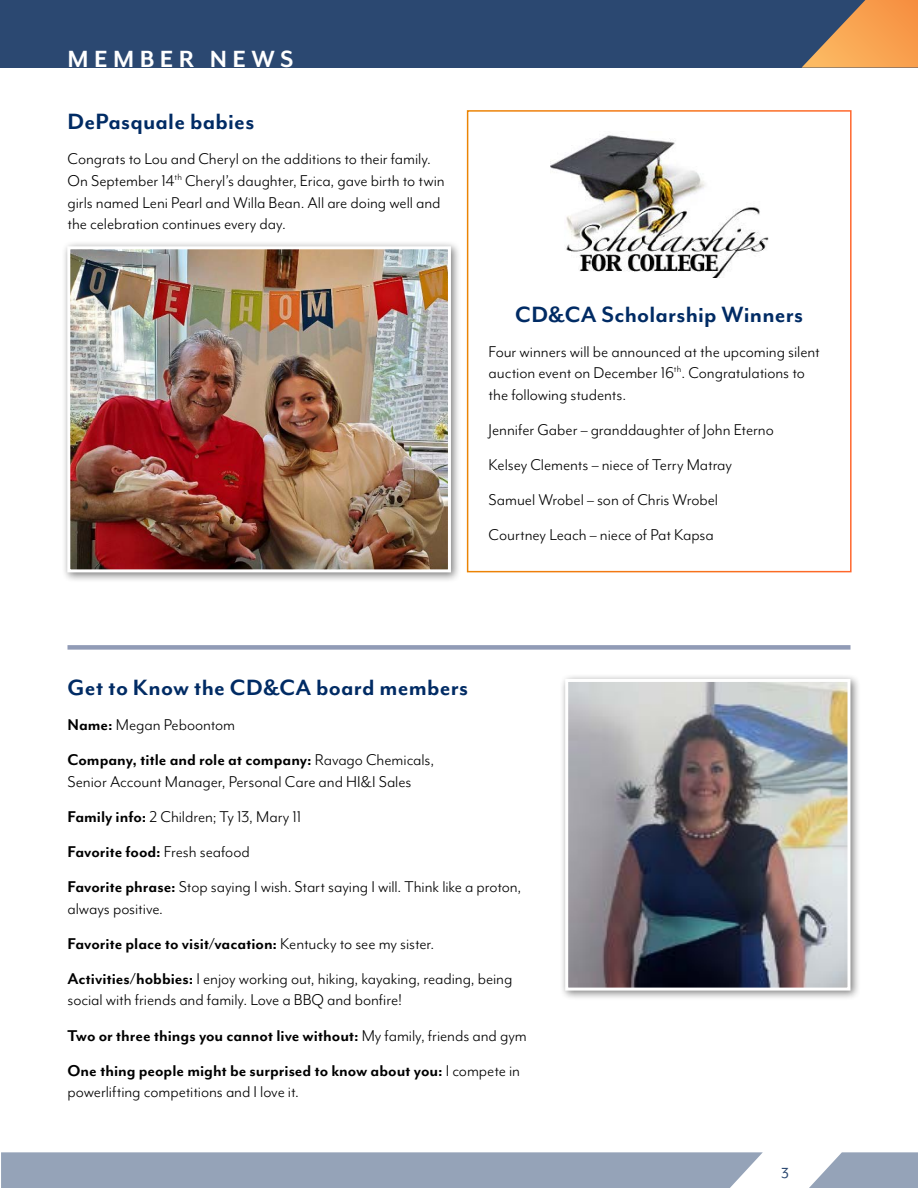
<style>
.page{position:relative;width:918px;height:1188px;background:#fff}
.page>*{position:absolute;margin:0;border:0;box-sizing:border-box;transform-origin:0 0}
.t1{font:700 27px "Mr Eaves Mod OT";letter-spacing:.2em;color:#fff}
.t2{font:700 25.5px "Mr Eaves Mod OT";letter-spacing:.01em;color:#002b64}
.t3{font:18px/35.1px "Mr Eaves Mod OT";letter-spacing:-.005em;color:#000}
.t4{font:700 18px/35.1px "Mr Eaves Mod OT";color:#000}
.t5{font:16.5px "Mr Eaves San OT";color:#2b4871}
.s1{font-weight:400}
.s2{font-weight:700}
</style>
<div class="page">
<div style="left:0;top:0;width:918px;height:68px;background:#2b4871"></div>
<svg style="left:802px;top:0;width:116px;height:68px"></svg>
<svg style="left:809px;top:1152px;width:109px;height:36px"></svg>
<div style="left:1px;top:1152px;width:762px;height:36px;background:#95a3b8"></div>
<div style="left:68px;top:645px;width:782px;height:5px;background:#919bb6"></div>
<img style="left:550px;top:135px;width:218px;height:142px">
<div style="left:467px;top:110px;width:385px;height:462px;border:2px solid #fff"></div>
<div style="left:61px;top:240px;width:400px;height:343px;background:#000;opacity:.5"></div>
<img style="left:71px;top:250px;width:376px;height:318px">
<div style="left:67px;top:246px;width:384px;height:326px;border:3px solid #fff"></div>
<div style="left:559px;top:673px;width:302px;height:328px;background:#000;opacity:.5"></div>
<img style="left:569px;top:683px;width:277px;height:304px">
<div style="left:565px;top:679px;width:285px;height:312px;border:3px solid #fff"></div>
<h1 class="t1" style="left:68px;top:44px;width:228px">MEMBER NEWS</h1>
<h2 class="t2" style="left:68px;top:108px;width:188px">DePasquale babies</h2>
<p class="t3" style="left:68px;top:148px;width:379px;line-height:21.6px">Congrats to Lou and Cheryl on the additions to their family.<br>On September 14<sup>th</sup> Cheryl’s daughter, Erica, gave birth to twin girls named Leni Pearl and Willa Bean. All are doing well and the celebration continues every day.</p>
<h2 class="t2" style="left:515px;top:300px;width:289px">CD&amp;CA Scholarship Winners</h2>
<p class="t3" style="left:489px;top:341px;width:333px;line-height:21.6px">Four winners will be announced at the upcoming silent auction event on December 16<sup>th</sup>. Congratulations to the following students.</p>
<p class="t3" style="left:489px;top:412px;width:287px">Jennifer Gaber – granddaughter of John Eterno Kelsey Clements – niece of Terry Matray Samuel Wrobel – son of Chris Wrobel Courtney Leach – niece of Pat Kapsa</p>
<h2 class="t2" style="left:68px;top:674px;width:402px">Get to Know the CD&amp;CA board members</h2>
<p class="t4" style="left:68px;top:707px;width:368px">Name: <span class="s1">Megan Peboontom<br></span>Company, title and role at company: <span class="s1">Ravago Chemicals,</span></p>
<p class="t3" style="left:68px;top:764px;width:455px">Senior Account Manager, Personal Care and HI&amp;I Sales<br><span class="s2">Family info:</span> 2 Children; Ty 13, Mary 11<br><span class="s2">Favorite food:</span> Fresh seafood<br><span class="s2">Favorite phrase:</span> Stop saying I wish. Start saying I will. Think like a proton,</p>
<p class="t3" style="left:68px;top:891px;width:446px">always positive.<br><span class="s2">Favorite place to visit/vacation:</span> Kentucky to see my sister.<br><span class="s2">Activities/hobbies:</span> I enjoy working out, hiking, kayaking, reading, being</p>
<p class="t4" style="left:68px;top:983px;width:461px"><span class="s1">social with friends and family. Love a BBQ and bonfire!<br></span>Two or three things you cannot live without: <span class="s1">My family, friends and gym<br></span>One thing people might be surprised to know about you: <span class="s1">I compete in</span></p>
<p class="t3" style="left:68px;top:1075px;width:233px">powerlifting competitions and I love it.</p>
<p class="t5" style="left:781px;top:1161px;width:9px">3</p>
</div>
